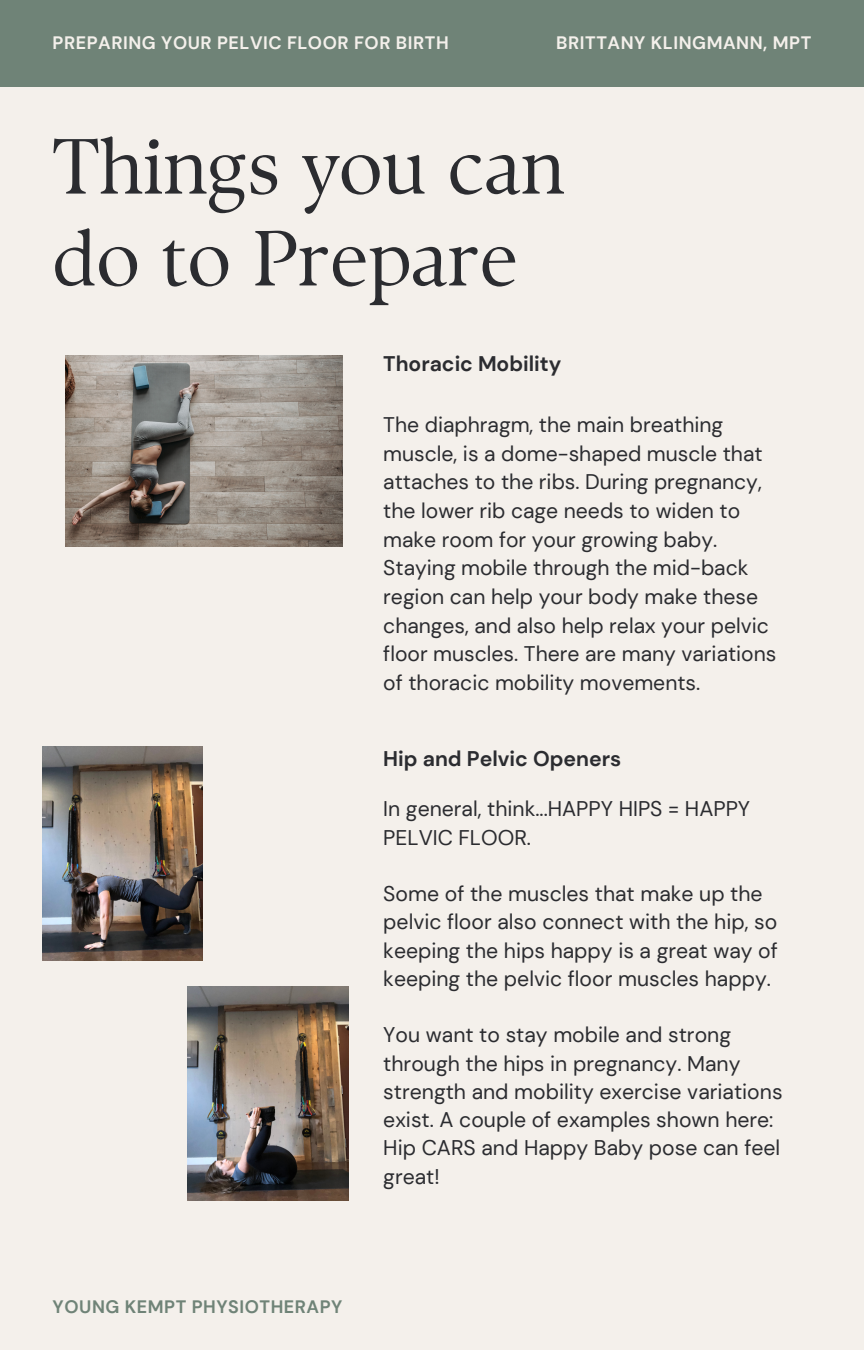
<style>
.page{position:relative;width:864px;height:1350px;background:#f4f0eb}
.page>*{position:absolute;margin:0;border:0;box-sizing:border-box;transform-origin:0 0}
.t1{font:78.08px/91.8px "TY Serif D";color:#2b2c30}
.t2{font:21.15px/28.8px "DM Sans";color:#2b2c30}
.t3{font:700 21.15px "DM Sans";color:#2b2c30}
.t4{font:700 18px "DM Sans";letter-spacing:.03em;color:#f4f0eb}
.t5{font:700 18px "DM Sans";letter-spacing:.03em;color:#6f8377}
</style>
<div class="page">
<div style="left:0;top:0;width:864px;height:86px;background:#6f8377"></div>
<img style="left:65px;top:355px;width:277px;height:191px">
<img style="left:42px;top:747px;width:161px;height:214px">
<img style="left:188px;top:986px;width:160px;height:214px">
<p class="t4" style="left:53px;top:31px;width:398px">PREPARING YOUR PELVIC FLOOR FOR BIRTH</p>
<p class="t4" style="left:556px;top:31px;width:256px">BRITTANY KLINGMANN, MPT</p>
<p class="t1" style="left:53px;top:121px;width:514px">Things you can do to Prepare</p>
<p class="t3" style="left:383px;top:350px;width:180px">Thoracic Mobility</p>
<p class="t2" style="left:383px;top:410px;width:395px">The diaphragm, the main breathing muscle, is a dome-shaped muscle that attaches to the ribs. During pregnancy, the lower rib cage needs to widen to make room for your growing baby.<br>Staying mobile through the mid-back region can help your body make these changes, and also help relax your pelvic floor muscles. There are many variations of thoracic mobility movements.</p>
<p class="t3" style="left:383px;top:745px;width:240px">Hip and Pelvic Openers</p>
<p class="t2" style="left:383px;top:795px;width:368px">In general, think...HAPPY HIPS = HAPPY<br>PELVIC FLOOR.</p>
<p class="t2" style="left:383px;top:880px;width:396px">Some of the muscles that make up the pelvic floor also connect with the hip, so keeping the hips happy is a great way of keeping the pelvic floor muscles happy.</p>
<p class="t2" style="left:383px;top:1021px;width:401px">You want to stay mobile and strong through the hips in pregnancy. Many strength and mobility exercise variations exist. A couple of examples shown here:<br>Hip CARS and Happy Baby pose can feel great!</p>
<p class="t5" style="left:53px;top:1295px;width:291px">YOUNG KEMPT PHYSIOTHERAPY</p>
</div>
